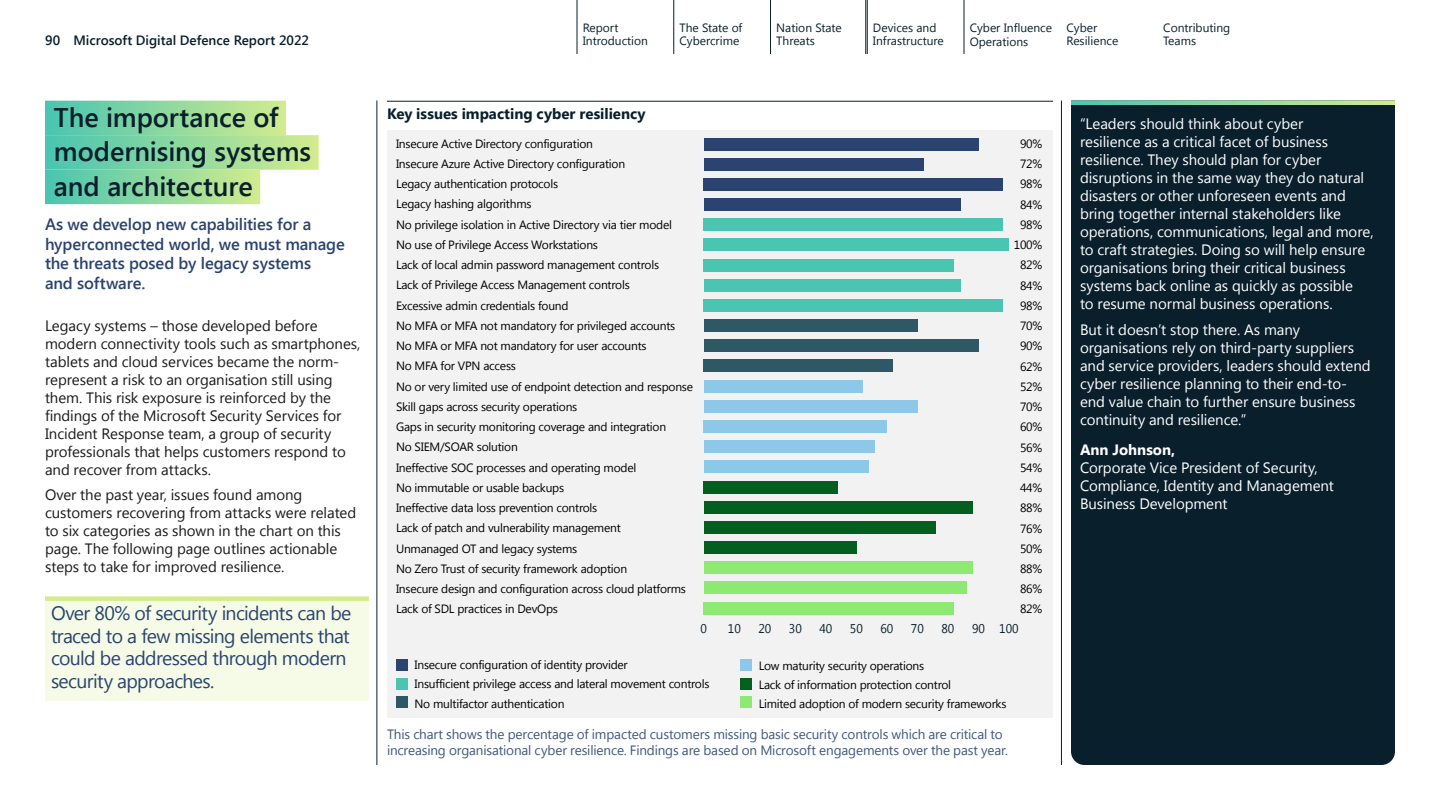
<style>
.page{position:relative;width:1440px;height:810px;background:#fff}
.page>*{position:absolute;margin:0;border:0;box-sizing:border-box;transform-origin:0 0}
.Heading_level_3{font:600 27px/34.5px "Segoe UI";letter-spacing:-.005em;color:#091f2c}
.Paragraph_Style_exce{font:19.5px/22.5px "Segoe UI";letter-spacing:-.035em;color:#2a446f}
.medium_text_bold_blu{font:600 16.5px/19.5px "Segoe UI";letter-spacing:-.01em;color:#2a446f}
.Paragraph_Style_11{font:15px/18px "Segoe UI";letter-spacing:-.005em;color:#1a1a1a}
.Paragraph_Style_exce-2{font:15px/18px "Segoe UI";letter-spacing:-.005em;color:#fff}
.Paragraph_Style_11-2{font:15px/18px "Segoe UI";letter-spacing:-.005em;color:#fff}
.H4_black{font:700 15px "Segoe UI";color:#091f2c}
.SignOffName{font:700 15px "Segoe UI";color:#fff}
.Paragraph_Style_12{font:13.5px/16.5px "Segoe UI";letter-spacing:-.01em;color:#3f577d}
.t1{font:600 13.5px "Segoe UI";color:#091f2c}
.t2{font:12.6px "Segoe UI";color:#091f2c;scale:.95 1}
.t3{font:12px/20.2px "Segoe UI";letter-spacing:-.02em;color:#000}
.t4{font:12px/13.5px "Segoe UI";color:#091f2c}
</style>
<div class="page">
<hr style="left:377px;top:100px;width:1px;height:665px;background:#091f2c">
<hr style="left:1061px;top:100px;width:1px;height:665px;background:#091f2c">
<hr style="left:387px;top:101px;width:666px;height:1px;background:#091f2c">
<div style="left:387px;top:130px;width:666px;height:588px;background:#f2f2f2"></div>
<div style="left:704px;top:138px;width:274px;height:12px;background:#2a446f"></div>
<div style="left:704px;top:158px;width:220px;height:12px;background:#2a446f"></div>
<div style="left:704px;top:178px;width:299px;height:12px;background:#2a446f"></div>
<div style="left:704px;top:199px;width:256px;height:12px;background:#2a446f"></div>
<div style="left:704px;top:219px;width:299px;height:12px;background:#49c5b1"></div>
<div style="left:704px;top:239px;width:305px;height:12px;background:#49c5b1"></div>
<div style="left:704px;top:259px;width:250px;height:12px;background:#49c5b1"></div>
<div style="left:704px;top:279px;width:256px;height:12px;background:#49c5b1"></div>
<div style="left:704px;top:299px;width:299px;height:13px;background:#49c5b1"></div>
<div style="left:704px;top:320px;width:213px;height:12px;background:#2e5865"></div>
<div style="left:704px;top:340px;width:274px;height:12px;background:#2e5865"></div>
<div style="left:704px;top:360px;width:189px;height:12px;background:#2e5865"></div>
<div style="left:704px;top:380px;width:159px;height:12px;background:#8dc8e8"></div>
<div style="left:704px;top:400px;width:213px;height:12px;background:#8dc8e8"></div>
<div style="left:704px;top:420px;width:183px;height:13px;background:#8dc8e8"></div>
<div style="left:704px;top:441px;width:171px;height:12px;background:#8dc8e8"></div>
<div style="left:704px;top:461px;width:165px;height:12px;background:#8dc8e8"></div>
<div style="left:704px;top:481px;width:134px;height:12px;background:#025f1d"></div>
<div style="left:704px;top:501px;width:268px;height:12px;background:#025f1d"></div>
<div style="left:704px;top:521px;width:232px;height:12px;background:#025f1d"></div>
<div style="left:704px;top:541px;width:152px;height:13px;background:#025f1d"></div>
<div style="left:704px;top:562px;width:268px;height:12px;background:#8de971"></div>
<div style="left:704px;top:582px;width:262px;height:12px;background:#8de971"></div>
<div style="left:704px;top:602px;width:250px;height:12px;background:#8de971"></div>
<div style="left:396px;top:659px;width:12px;height:12px;background:#2a446f"></div>
<div style="left:396px;top:678px;width:12px;height:12px;background:#49c5b1"></div>
<div style="left:396px;top:696px;width:12px;height:12px;background:#2e5865"></div>
<div style="left:740px;top:659px;width:12px;height:12px;background:#8dc8e8"></div>
<div style="left:740px;top:678px;width:12px;height:12px;background:#025f1d"></div>
<div style="left:740px;top:696px;width:12px;height:12px;background:#8de971"></div>
<div style="left:45px;top:101px;width:241px;height:34px;background:linear-gradient(to right,#48c5b1,#d3ec8e)"></div>
<div style="left:45px;top:135px;width:274px;height:35px;background:linear-gradient(to right,#48c5b1,#d2ec8e)"></div>
<div style="left:45px;top:170px;width:215px;height:34px;background:linear-gradient(to right,#48c5b1,#d2ec8e)"></div>
<div style="left:45px;top:597px;width:324px;height:104px;background:#f6fbe8"></div>
<div style="left:45px;top:596px;width:324px;height:5px;background:#d4ec8e"></div>
<div style="left:1071px;top:105px;width:324px;height:660px;background:#091f2c"></div>
<svg style="left:1071px;top:100px;width:324px;height:5px;background:#8cd09e"></svg>
<hr style="left:577px;top:0;width:1px;height:54px;background:#091f2c">
<hr style="left:964px;top:0;width:1px;height:54px;background:#091f2c">
<hr style="left:867px;top:0;width:1px;height:54px;background:#091f2c">
<hr style="left:770px;top:0;width:1px;height:54px;background:#091f2c">
<hr style="left:673px;top:0;width:1px;height:54px;background:#091f2c">
<hr style="left:865px;top:0;width:1px;height:54px;background:#091f2c">
<p class="t4" style="left:680px;top:20px;width:64px">The State of<br>Cybercrime</p>
<p class="t4" style="left:970px;top:21px;width:84px">Cyber Influence<br>Operations</p>
<p class="t1" style="left:45px;top:31px;width:266px">90 Microsoft Digital Defence Report 2022</p>
<p class="t4" style="left:583px;top:20px;width:67px">Report<br>Introduction</p>
<p class="t4" style="left:776px;top:20px;width:67px">Nation State<br>Threats</p>
<p class="t4" style="left:1067px;top:20px;width:53px">Cyber<br>Resilience</p>
<p class="t4" style="left:1163px;top:20px;width:69px">Contributing<br>Teams</p>
<p class="t4" style="left:873px;top:20px;width:72px">Devices and<br>Infrastructure</p>
<h3 class="Heading_level_3" style="left:54px;top:99px;width:259px">The importance of modernising systems and architecture</h3>
<p class="medium_text_bold_blu" style="left:45px;top:214px;width:301px">As we develop new capabilities for a hyperconnected world, we must manage the threats posed by legacy systems<br>and software.</p>
<p class="Paragraph_Style_11" style="left:45px;top:316px;width:317px">Legacy systems – those developed before modern connectivity tools such as smartphones, tablets and cloud services became the norm&shy;represent a risk to an organisation still using them. This risk exposure is reinforced by the findings of the Microsoft Security Services for Incident Response team, a group of security professionals that helps customers respond to and recover from attacks.</p>
<p class="Paragraph_Style_11" style="left:45px;top:485px;width:313px">Over the past year, issues found among customers recovering from attacks were related to six categories as shown in the chart on this page. The following page outlines actionable steps to take for improved resilience.</p>
<h4 class="Paragraph_Style_exce" style="left:51px;top:601px;width:302px">Over 80% of security incidents can be traced to a few missing elements that could be addressed through modern security approaches.</h4>
<h4 class="H4_black" style="left:387px;top:103px;width:260px">Key issues impacting cyber resiliency</h4>
<p class="t3" style="left:396px;top:133px;width:299px">Insecure Active Directory configuration<br>Insecure Azure Active Directory configuration<br>Legacy authentication protocols<br>Legacy hashing algorithms<br>No privilege isolation in Active Directory via tier model<br>No use of Privilege Access Workstations<br>Lack of local admin password management controls<br>Lack of Privilege Access Management controls<br>Excessive admin credentials found<br>No MFA or MFA not mandatory for privileged accounts No MFA or MFA not mandatory for user accounts<br>No MFA for VPN access<br>No or very limited use of endpoint detection and response Skill gaps across security operations<br>Gaps in security monitoring coverage and integration<br>No SIEM/SOAR solution<br>Ineffective SOC processes and operating model<br>No immutable or usable backups<br>Ineffective data loss prevention controls<br>Lack of patch and vulnerability management<br>Unmanaged OT and legacy systems<br>No Zero Trust of security framework adoption<br>Insecure design and configuration across cloud platforms Lack of SDL practices in DevOps</p>
<p class="t3" style="left:1014px;top:133px;width:30px;text-align:center">90%<br>72%<br>98%<br>84%<br>98%<br>100%<br>82%<br>84%<br>98%<br>70%<br>90%<br>62%<br>52%<br>70%<br>60%<br>56%<br>54%<br>44%<br>88%<br>76%<br>50%<br>88%<br>86%<br>82%</p>
<p class="t2" style="left:701px;top:620px;width:8px">0</p>
<p class="t2" style="left:728px;top:620px;width:15px">10</p>
<p class="t2" style="left:758px;top:620px;width:15px">20</p>
<p class="t2" style="left:789px;top:620px;width:15px">30</p>
<p class="t2" style="left:819px;top:620px;width:15px">40</p>
<p class="t2" style="left:850px;top:620px;width:15px">50</p>
<p class="t2" style="left:880px;top:620px;width:15px">60</p>
<p class="t2" style="left:911px;top:620px;width:15px">70</p>
<p class="t2" style="left:941px;top:620px;width:15px">80</p>
<p class="t2" style="left:972px;top:620px;width:51px">90 100</p>
<p class="t3" style="left:415px;top:655px;width:297px;line-height:19.2px">Insecure configuration of identity provider<br>Insufficient privilege access and lateral movement controls<br>No multifactor authentication</p>
<p class="t3" style="left:759px;top:655px;width:249px;line-height:19.2px">Low maturity security operations<br>Lack of information protection control<br>Limited adoption of modern security frameworks</p>
<p class="Paragraph_Style_12" style="left:387px;top:725px;width:622px">This chart shows the percentage of impacted customers missing basic security controls which are critical to increasing organisational cyber resilience. Findings are based on Microsoft engagements over the past year.</p>
<h4 class="Paragraph_Style_exce-2" style="left:1080px;top:114px;width:295px">“Leaders should think about cyber<br>resilience as a critical facet of business resilience. They should plan for cyber disruptions in the same way they do natural disasters or other unforeseen events and bring together internal stakeholders like operations, communications, legal and more, to craft strategies. Doing so will help ensure organisations bring their critical business systems back online as quickly as possible<br>to resume normal business operations.</h4>
<p class="Paragraph_Style_11-2" style="left:1080px;top:320px;width:292px">But it doesn’t stop there. As many organisations rely on third-party suppliers and service providers, leaders should extend cyber resilience planning to their end-to&shy;end value chain to further ensure business continuity and resilience.”</p>
<h4 class="SignOffName" style="left:1080px;top:439px;width:97px">Ann Johnson,</h4>
<p class="Paragraph_Style_11-2" style="left:1080px;top:458px;width:256px">Corporate Vice President of Security,<br>Compliance, Identity and Management<br>Business Development</p>
</div>
